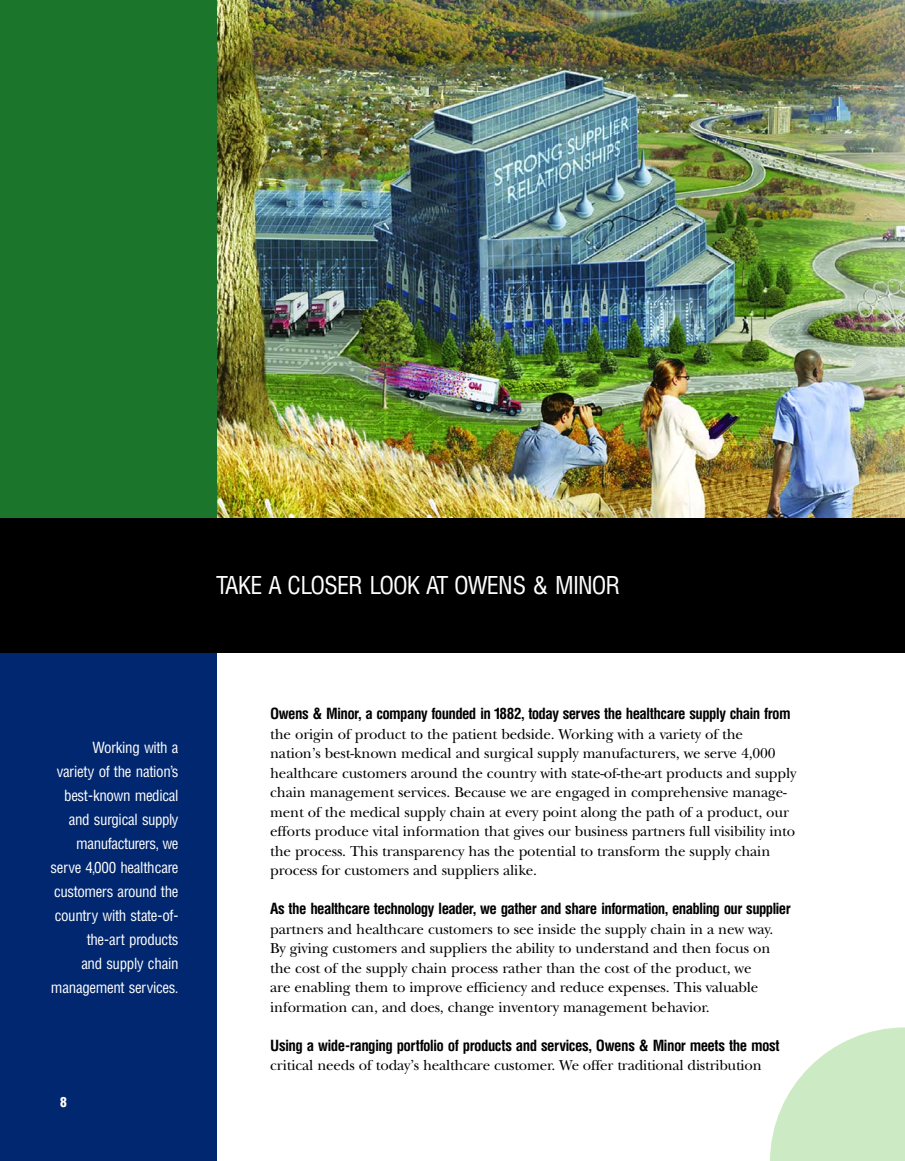
<style>
.page{position:relative;width:905px;height:1161px;background:#fff}
.page>*{position:absolute;margin:0;border:0;box-sizing:border-box;transform-origin:0 0}
.t1{font:condensed 24px "Helvetica";letter-spacing:-.04em;color:#fff}
.t2{font:15px/19.5px "New Baskerville";letter-spacing:-.01em;color:#000}
.t3{font:700 condensed 15px "Helvetica";letter-spacing:-.045em;color:#000}
.t4{font:condensed 15px/24px "Helvetica";letter-spacing:-.025em;color:#fff;text-align:right}
.t5{font:900 condensed 13.5px "Helvetica";color:#fff}
</style>
<div class="page">
<svg style="left:770px;top:1027px;width:134px;height:134px"></svg>
<div style="left:0;top:550px;width:216px;height:611px;background:#00276f"></div>
<img style="left:216px;top:0;width:688px;height:518px">
<div style="left:0;top:0;width:216px;height:543px;background:#1b762b"></div>
<div style="left:0;top:518px;width:904px;height:135px;background:#000"></div>
<h1 class="t1" style="left:216px;top:576px;width:405px">TAKE A CLOSER LOOK AT OWENS &amp; MINOR</h1>
<p class="t4" style="left:51px;top:737px;width:129px">Working with a<br>variety of the nation’s best-known medical and surgical supply manufacturers, we serve 4,000 healthcare customers around the country with state-of&shy;the-art products<br>and supply chain management services.</p>
<p class="t5" style="left:60px;top:1096px;width:8px">8</p>
<p class="t3" style="left:270px;top:708px;width:522px">Owens &amp; Minor, a company founded in 1882, today serves the healthcare supply chain from</p>
<p class="t2" style="left:270px;top:726px;width:527px">the origin of product to the patient bedside. Working with a variety of the nation’s best-known medical and surgical supply manufacturers, we serve 4,000 healthcare customers around the country with state-of-the-art products and supply chain management services. Because we are engaged in comprehensive manage&shy;ment of the medical supply chain at every point along the path of a product, our efforts produce vital information that gives our business partners full visibility into the process. This transparency has the potential to transform the supply chain process for customers and suppliers alike.</p>
<p class="t3" style="left:270px;top:903px;width:522px">As the healthcare technology leader, we gather and share information, enabling our supplier</p>
<p class="t2" style="left:270px;top:921px;width:505px">partners and healthcare customers to see inside the supply chain in a new way.<br>By giving customers and suppliers the ability to understand and then focus on the cost of the supply chain process rather than the cost of the product, we are enabling them to improve efficiency and reduce expenses. This valuable information can, and does, change inventory management behavior.</p>
<p class="t3" style="left:270px;top:1039px;width:511px">Using a wide-ranging portfolio of products and services, Owens &amp; Minor meets the most</p>
<p class="t2" style="left:270px;top:1057px;width:493px">critical needs of today’s healthcare customer. We offer traditional distribution</p>
</div>
